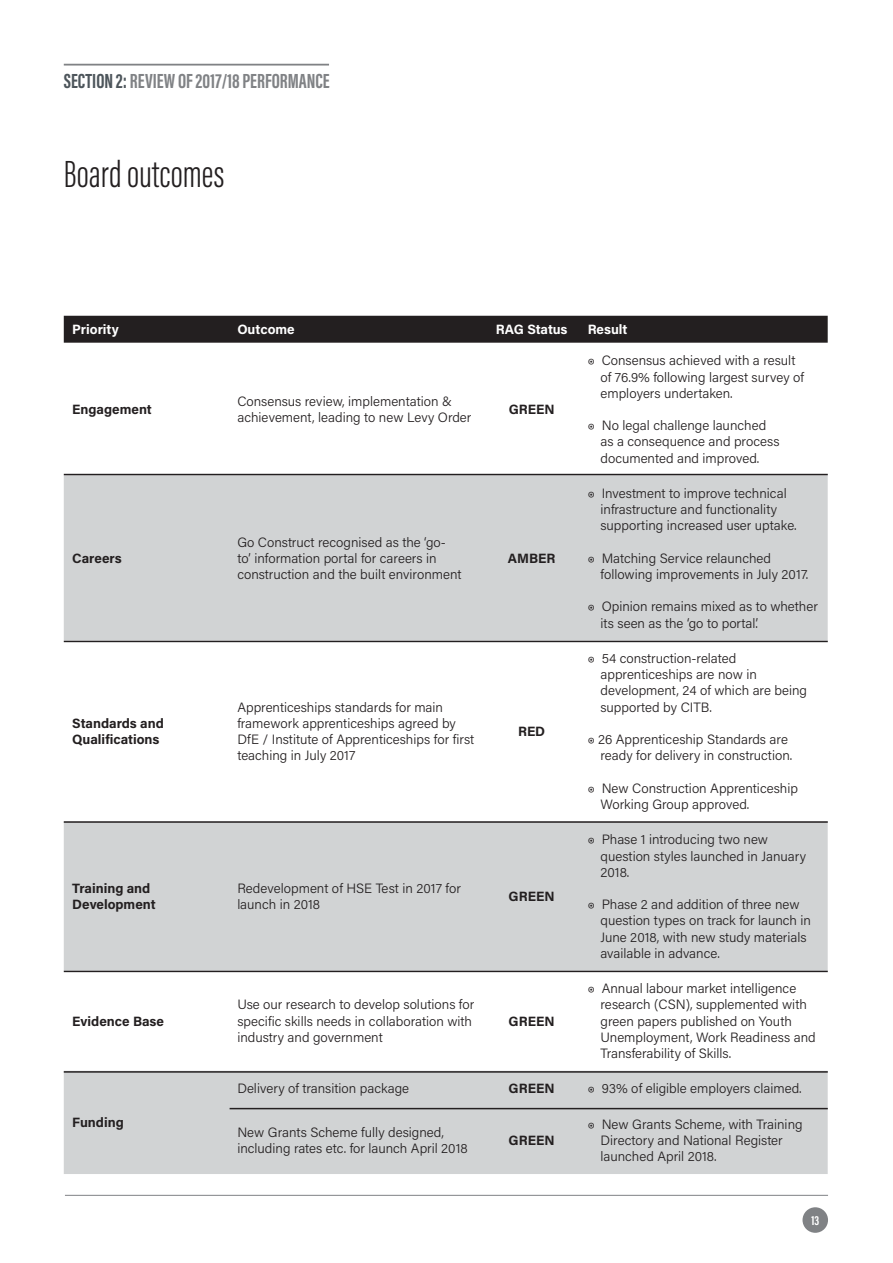
<style>
.page{position:relative;width:893px;height:1263px;background:#fff}
.page>*{position:absolute;margin:0;border:0;box-sizing:border-box;transform-origin:0 0}
.t1{font:300 39px "Acumin Pro Extra Cond";color:#231f20}
.t2{font:700 21px "Acumin Pro Extra Cond";color:#808285}
.t3{font:300 13.5px/16.2px "Acumin Pro";color:#231f20}
.t4{font:700 13.5px/16.2px "Acumin Pro";color:#231f20}
.t5{font:700 13.5px "Acumin Pro";letter-spacing:-.005em;color:#fff}
.t6{font:700 13.5px "Acumin Pro Extra Cond";color:#fff}
.s1{color:#4d555b}
</style>
<div class="page">
<hr style="left:65px;top:1195px;width:763px;height:1px;background:#808285">
<div style="left:802px;top:1207px;width:26px;height:26px;background:#808285;border-radius:50%"></div>
<hr style="left:64px;top:64px;width:265px;height:2px;background:#808285">
<div style="left:64px;top:316px;width:764px;height:27px;background:#231f20"></div>
<svg style="left:64px;top:475px;width:764px;height:699px;fill:#d1d3d4"></svg>
<hr style="left:64px;top:474px;width:764px;height:1px;background:#231f20">
<hr style="left:64px;top:641px;width:764px;height:1px;background:#231f20">
<hr style="left:64px;top:821px;width:764px;height:2px;background:#231f20">
<hr style="left:64px;top:971px;width:764px;height:1px;background:#231f20">
<hr style="left:64px;top:1071px;width:764px;height:2px;background:#231f20">
<hr style="left:230px;top:1108px;width:598px;height:1px;background:#231f20">
<h2 class="t2" style="left:64px;top:68px;width:267px"><span class="s1">SECTION 2:</span> REVIEW OF 2017/18 PERFORMANCE</h2>
<h1 class="t1" style="left:64px;top:150px;width:162px">Board outcomes</h1>
<p class="t5" style="left:72px;top:320px;width:48px">Priority</p>
<p class="t5" style="left:237px;top:320px;width:59px">Outcome</p>
<p class="t5" style="left:496px;top:320px;width:73px">RAG Status</p>
<p class="t5" style="left:588px;top:320px;width:41px">Result</p>
<p class="t4" style="left:72px;top:401px;width:81px">Engagement</p>
<p class="t3" style="left:237px;top:392px;width:236px">Consensus review, implementation &amp; achievement, leading to new Levy Order</p>
<p class="t4" style="left:509px;top:401px;width:47px">GREEN</p>
<p class="t4" style="left:72px;top:549px;width:51px">Careers</p>
<p class="t4" style="left:72px;top:714px;width:93px">Standards and<br>Qualifications</p>
<p class="t3" style="left:237px;top:533px;width:226px">Go Construct recognised as the ‘go&shy;to’ information portal for careers in construction and the built environment</p>
<p class="t4" style="left:508px;top:549px;width:49px">AMBER</p>
<p class="t3" style="left:237px;top:698px;width:238px">Apprenticeships standards for main framework apprenticeships agreed by DfE / Institute of Apprenticeships for first teaching in July 2017</p>
<p class="t4" style="left:518px;top:722px;width:29px">RED</p>
<p class="t4" style="left:72px;top:879px;width:85px">Training and<br>Development</p>
<p class="t3" style="left:237px;top:879px;width:225px">Redevelopment of HSE Test in 2017 for launch in 2018</p>
<p class="t4" style="left:509px;top:888px;width:47px">GREEN</p>
<p class="t4" style="left:72px;top:1012px;width:93px">Evidence Base</p>
<p class="t3" style="left:237px;top:996px;width:239px">Use our research to develop solutions for specific skills needs in collaboration with industry and government</p>
<p class="t4" style="left:509px;top:1012px;width:47px">GREEN</p>
<p class="t3" style="left:600px;top:352px;width:205px;text-indent:-13px">◉ Consensus achieved with a result of 76.9% following largest survey of employers undertaken.</p>
<p class="t3" style="left:600px;top:417px;width:181px;text-indent:-13px">◉ No legal challenge launched as a consequence and process documented and improved.</p>
<p class="t3" style="left:600px;top:485px;width:198px;text-indent:-13px">◉ Investment to improve technical infrastructure and functionality supporting increased user uptake.</p>
<p class="t3" style="left:600px;top:549px;width:209px;text-indent:-13px">◉ Matching Service relaunched following improvements in July 2017.</p>
<p class="t3" style="left:600px;top:598px;width:219px;text-indent:-13px">◉ Opinion remains mixed as to whether its seen as the ‘go to portal’.</p>
<p class="t3" style="left:600px;top:650px;width:208px;text-indent:-13px">◉ 54 construction-related apprenticeships are now in development, 24 of which are being supported by CITB.</p>
<p class="t3" style="left:600px;top:731px;width:193px;text-indent:-13px">◉ 26 Apprenticeship Standards are ready for delivery in construction.</p>
<p class="t3" style="left:600px;top:779px;width:199px;text-indent:-13px">◉ New Construction Apprenticeship<br>Working Group approved.</p>
<p class="t3" style="left:600px;top:831px;width:207px;text-indent:-13px">◉ Phase 1 introducing two new question styles launched in January<br>2018.</p>
<p class="t3" style="left:600px;top:896px;width:212px;text-indent:-13px">◉ Phase 2 and addition of three new question types on track for launch in<br>June 2018, with new study materials available in advance.</p>
<p class="t3" style="left:600px;top:980px;width:217px;text-indent:-13px">◉ Annual labour market intelligence research (CSN), supplemented with green papers published on Youth Unemployment, Work Readiness and Transferability of Skills.</p>
<p class="t4" style="left:72px;top:1114px;width:53px">Funding</p>
<p class="t3" style="left:237px;top:1080px;width:173px">Delivery of transition package</p>
<p class="t4" style="left:509px;top:1080px;width:47px">GREEN</p>
<p class="t3" style="left:588px;top:1080px;width:215px">◉ 93% of eligible employers claimed.</p>
<p class="t3" style="left:237px;top:1124px;width:232px">New Grants Scheme fully designed, including rates etc. for launch April 2018</p>
<p class="t4" style="left:509px;top:1132px;width:47px">GREEN</p>
<p class="t3" style="left:600px;top:1115px;width:204px;text-indent:-13px">◉ New Grants Scheme, with Training<br>Directory and National Register launched April 2018.</p>
<p class="t6" style="left:811px;top:1212px;width:9px">13</p>
</div>
